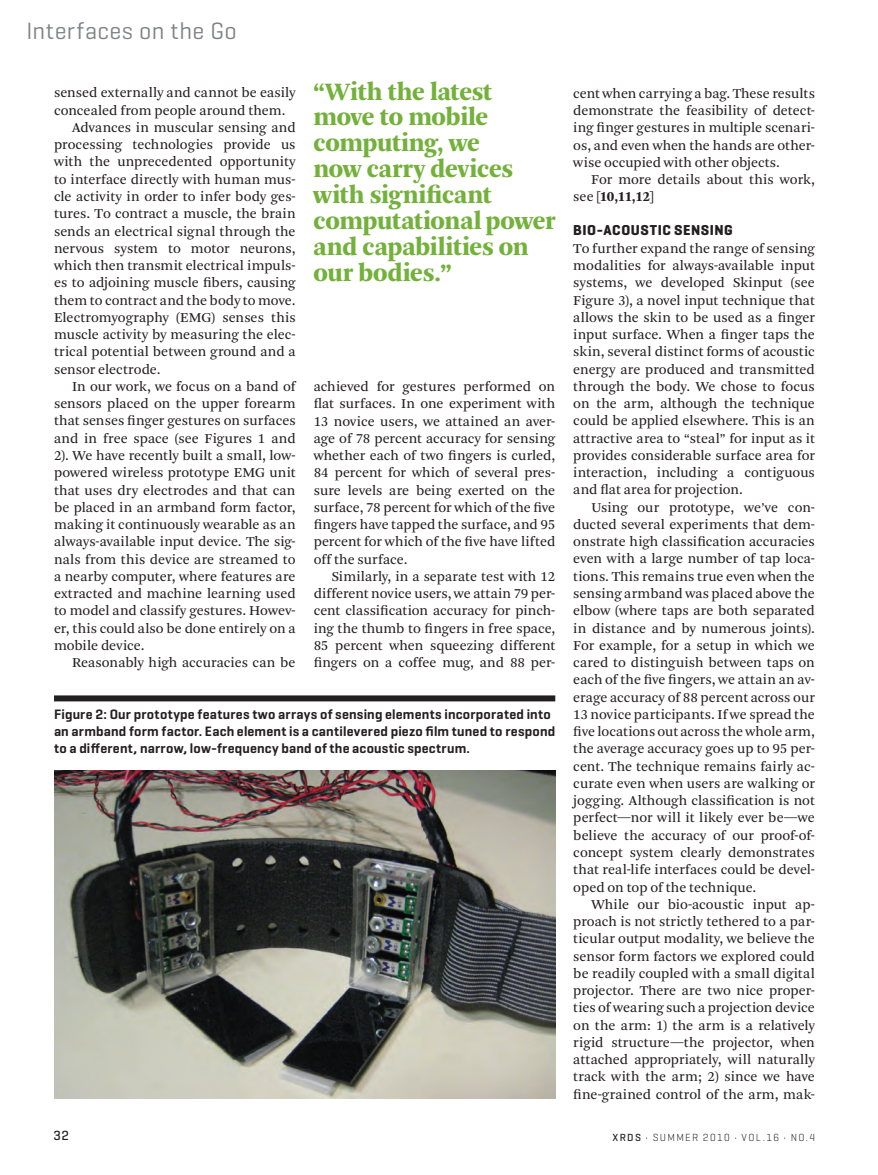
<style>
.page{position:relative;width:878px;height:1175px;background:#fff}
.page>*{position:absolute;margin:0;border:0;box-sizing:border-box;transform-origin:0 0}
.t1{font:900 26.25px/26px "Arnhem";letter-spacing:-.015em;color:#73b13b}
.t2{font:24px "Geogrotesque";letter-spacing:.025em;color:#808285}
.t3{font:700 14.7px "Geogrotesque";letter-spacing:.035em;color:#231f20}
.t4{font:14.25px/17.2px "Arnhem Blond";color:#231f20;text-align:justify}
.t5{font:900 14.25px "Arnhem";color:#231f20}
.t6{font:600 13.8px/17.2px "Geogrotesque";letter-spacing:.015em;color:#231f20}
.t7{font:500 13.5px "Geogrotesque";color:#231f20}
.t8{font:300 10.5px "Geogrotesque";letter-spacing:.135em;color:#231f20}
.s1{font-family:"Arnhem Blond";font-weight:400}
.s2{font-weight:500}
</style>
<div class="page">
<div style="left:54px;top:695px;width:501px;height:6px;background:#231f20"></div>
<img style="left:54px;top:770px;width:501px;height:328px">
<h2 class="t2" style="left:26px;top:16px;width:212px">Interfaces on the Go</h2>
<p class="t4" style="left:54px;top:84px;width:243px">sensed externally and cannot be easily</p>
<p class="t4" style="left:54px;top:102px;width:233px">concealed from people around them.</p>
<p class="t4" style="left:72px;top:119px;width:225px">Advances in muscular sensing and</p>
<p class="t4" style="left:54px;top:136px;width:243px">processing technologies provide us</p>
<p class="t4" style="left:54px;top:154px;width:243px">with the unprecedented opportunity</p>
<p class="t4" style="left:54px;top:171px;width:243px">to interface directly with human mus-</p>
<p class="t4" style="left:54px;top:188px;width:243px">cle activity in order to infer body ges-</p>
<p class="t4" style="left:54px;top:205px;width:243px">tures. To contract a muscle, the brain</p>
<p class="t4" style="left:54px;top:223px;width:243px">sends an electrical signal through the</p>
<p class="t4" style="left:54px;top:240px;width:243px">nervous system to motor neurons,</p>
<p class="t4" style="left:54px;top:257px;width:243px">which then transmit electrical impuls-</p>
<p class="t4" style="left:54px;top:274px;width:243px">es to adjoining muscle fibers, causing</p>
<p class="t4" style="left:54px;top:292px;width:243px">them to contract and the body to move.</p>
<p class="t4" style="left:54px;top:309px;width:243px">Electromyography (EMG) senses this</p>
<p class="t4" style="left:54px;top:326px;width:243px">muscle activity by measuring the elec-</p>
<p class="t4" style="left:54px;top:343px;width:243px">trical potential between ground and a</p>
<p class="t4" style="left:54px;top:361px;width:108px">sensor electrode.</p>
<p class="t4" style="left:72px;top:378px;width:225px">In our work, we focus on a band of</p>
<p class="t4" style="left:54px;top:395px;width:243px">sensors placed on the upper forearm</p>
<p class="t4" style="left:54px;top:412px;width:243px">that senses finger gestures on surfaces</p>
<p class="t4" style="left:54px;top:430px;width:243px">and in free space (see Figures 1 and</p>
<p class="t4" style="left:54px;top:447px;width:243px">2). We have recently built a small, low-</p>
<p class="t4" style="left:54px;top:464px;width:243px">powered wireless prototype EMG unit</p>
<p class="t4" style="left:54px;top:481px;width:243px">that uses dry electrodes and that can</p>
<p class="t4" style="left:54px;top:499px;width:243px">be placed in an armband form factor,</p>
<p class="t4" style="left:54px;top:516px;width:243px">making it continuously wearable as an</p>
<p class="t4" style="left:54px;top:533px;width:243px">always-available input device. The sig-</p>
<p class="t4" style="left:54px;top:550px;width:243px">nals from this device are streamed to</p>
<p class="t4" style="left:54px;top:568px;width:243px">a nearby computer, where features are</p>
<p class="t4" style="left:54px;top:585px;width:243px">extracted and machine learning used</p>
<p class="t4" style="left:54px;top:602px;width:243px">to model and classify gestures. Howev-</p>
<p class="t4" style="left:54px;top:619px;width:243px">er, this could also be done entirely on a</p>
<p class="t4" style="left:54px;top:637px;width:92px">mobile device.</p>
<p class="t4" style="left:72px;top:654px;width:225px">Reasonably high accuracies can be</p>
<h1 class="t1" style="left:313px;top:79px;width:243px">“With the latest move to mobile computing, we<br>now carry devices with significant computational power and capabilities on our bodies.”</h1>
<p class="t4" style="left:313px;top:378px;width:243px">achieved for gestures performed on flat surfaces. In one experiment with 13 novice users, we attained an aver&shy;age of 78 percent accuracy for sensing whether each of two fingers is curled, 84 percent for which of several pres&shy;sure levels are being exerted on the surface, 78 percent for which of the five fingers have tapped the surface, and 95 percent for which of the five have lifted off the surface.</p>
<p class="t4" style="left:313px;top:568px;width:243px;text-indent:18px">Similarly, in a separate test with 12 different novice users, we attain 79 per&shy;cent classification accuracy for pinch&shy;ing the thumb to fingers in free space, 85 percent when squeezing different fingers on a coffee mug, and 88 per-</p>
<p class="t6" style="left:54px;top:705px;width:502px">Figure 2: Our prototype features two arrays of sensing elements incorporated into an armband form factor. Each element is a cantilevered piezo film tuned to respond to a different, narrow, low-frequency band of the acoustic spectrum.</p>
<p class="t4" style="left:573px;top:85px;width:243px">cent when carrying a bag. These results demonstrate the feasibility of detect&shy;ing finger gestures in multiple scenari&shy;os, and even when the hands are other&shy;wise occupied with other objects.</p>
<p class="t4" style="left:591px;top:171px;width:225px">For more details about this work,</p>
<p class="t5" style="left:573px;top:189px;width:82px"><span class="s1">see [</span>10,11,12<span class="s1">]</span></p>
<p class="t3" style="left:573px;top:221px;width:159px">BIO-ACOUSTIC SENSING</p>
<p class="t4" style="left:573px;top:240px;width:243px">To further expand the range of sensing modalities for always-available input systems, we developed Skinput (see Figure 3), a novel input technique that allows the skin to be used as a finger input surface. When a finger taps the skin, several distinct forms of acoustic energy are produced and transmitted through the body. We chose to focus on the arm, although the technique could be applied elsewhere. This is an attractive area to “steal” for input as it provides considerable surface area for interaction, including a contiguous and flat area for projection.</p>
<p class="t4" style="left:573px;top:499px;width:243px;text-indent:18px">Using our prototype, we’ve con&shy;ducted several experiments that dem&shy;onstrate high classification accuracies even with a large number of tap loca&shy;tions. This remains true even when the sensing armband was placed above the elbow (where taps are both separated in distance and by numerous joints).<br>For example, for a setup in which we cared to distinguish between taps on each of the five fingers, we attain an av&shy;erage accuracy of 88 percent across our 13 novice participants. If we spread the five locations out across the whole arm, the average accuracy goes up to 95 per&shy;cent. The technique remains fairly ac&shy;curate even when users are walking or jogging. Although classification is not perfect—nor will it likely ever be—we believe the accuracy of our proof-of&shy;concept system clearly demonstrates that real-life interfaces could be devel&shy;oped on top of the technique.</p>
<p class="t4" style="left:573px;top:895px;width:243px;text-indent:18px">While our bio-acoustic input ap&shy;proach is not strictly tethered to a par&shy;ticular output modality, we believe the sensor form factors we explored could be readily coupled with a small digital projector. There are two nice proper&shy;ties of wearing such a projection device on the arm: 1) the arm is a relatively rigid structure—the projector, when attached appropriately, will naturally track with the arm; 2) since we have fine-grained control of the arm, mak-</p>
<p class="t7" style="left:53px;top:1127px;width:17px">32</p>
<p class="t8" style="left:612px;top:1130px;width:204px"><span class="s2">XRDS</span> • SUMMER 2010 • VOL.16 • NO.4</p>
</div>
